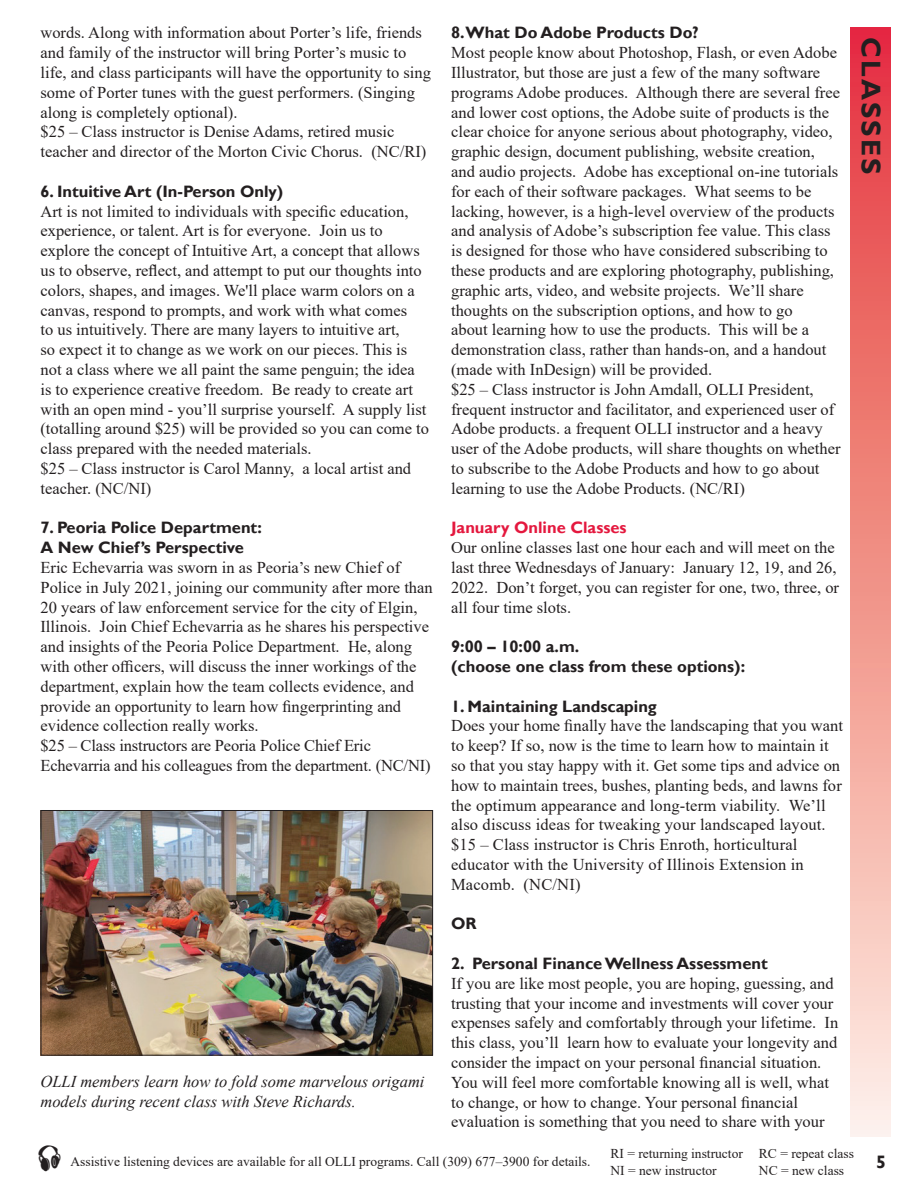
<style>
.page{position:relative;width:918px;height:1188px;background:#fff}
.page>*{position:absolute;margin:0;border:0;box-sizing:border-box;transform-origin:0 0}
.t1{font:700 27px "Gill Sans";letter-spacing:.08em;color:#231f20}
.t2{font:700 18px "Gill Sans";color:#231f20}
.t3{font:16.5px/19.8px "Times New Roman";color:#231f20}
.t4{font:700 16.5px/19.8px "Gill Sans";color:#231f20}
.t5{font:italic 16.5px/19.8px "Times New Roman";color:#231f20}
.t6{font:700 16.5px "Gill Sans";color:#e4183e}
.t7{font:13.5px/16.2px "Times New Roman";color:#231f20}
</style>
<div class="page">
<div style="left:850px;top:27px;width:41px;height:1110px;background:linear-gradient(to bottom,#e53338,#fef1e2)"></div>
<img style="left:43px;top:812px;width:388px;height:242px">
<div style="left:41px;top:810px;width:392px;height:246px;border:1px solid #231f20"></div>
<p class="t3" style="left:40px;top:22px;width:392px">words. Along with information about Porter’s life, friends and family of the instructor will bring Porter’s music to life, and class participants will have the opportunity to sing some of Porter tunes with the guest performers. (Singing along is completely optional).<br>$25 – Class instructor is Denise Adams, retired music teacher and director of the Morton Civic Chorus. (NC/RI)</p>
<p class="t4" style="left:40px;top:182px;width:244px">6. Intuitive Art (In-Person Only)</p>
<p class="t3" style="left:40px;top:201px;width:390px">Art is not limited to individuals with specific education, experience, or talent. Art is for everyone. Join us to explore the concept of Intuitive Art, a concept that allows us to observe, reflect, and attempt to put our thoughts into colors, shapes, and images. We'll place warm colors on a canvas, respond to prompts, and work with what comes<br>to us intuitively. There are many layers to intuitive art,<br>so expect it to change as we work on our pieces. This is not a class where we all paint the same penguin; the idea is to experience creative freedom. Be ready to create art with an open mind - you’ll surprise yourself. A supply list (totalling around $25) will be provided so you can come to class prepared with the needed materials.<br>$25 – Class instructor is Carol Manny, a local artist and teacher. (NC/NI)</p>
<p class="t4" style="left:40px;top:518px;width:223px">7. Peoria Police Department:<br>A New Chief’s Perspective</p>
<p class="t3" style="left:40px;top:557px;width:394px">Eric Echevarria was sworn in as Peoria’s new Chief of Police in July 2021, joining our community after more than 20 years of law enforcement service for the city of Elgin, Illinois. Join Chief Echevarria as he shares his perspective and insights of the Peoria Police Department. He, along with other officers, will discuss the inner workings of the department, explain how the team collects evidence, and provide an opportunity to learn how fingerprinting and evidence collection really works.<br>$25 – Class instructors are Peoria Police Chief Eric Echevarria and his colleagues from the department. (NC/NI)</p>
<p class="t4" style="left:451px;top:23px;width:249px">8. What Do Adobe Products Do?</p>
<p class="t3" style="left:451px;top:42px;width:391px">Most people know about Photoshop, Flash, or even Adobe Illustrator, but those are just a few of the many software programs Adobe produces. Although there are several free and lower cost options, the Adobe suite of products is the clear choice for anyone serious about photography, video, graphic design, document publishing, website creation, and audio projects. Adobe has exceptional on-ine tutorials for each of their software packages. What seems to be lacking, however, is a high-level overview of the products and analysis of Adobe’s subscription fee value. This class is designed for those who have considered subscribing to these products and are exploring photography, publishing, graphic arts, video, and website projects. We’ll share thoughts on the subscription options, and how to go<br>about learning how to use the products. This will be a demonstration class, rather than hands-on, and a handout (made with InDesign) will be provided.<br>$25 – Class instructor is John Amdall, OLLI President, frequent instructor and facilitator, and experienced user of Adobe products. a frequent OLLI instructor and a heavy user of the Adobe products, will share thoughts on whether to subscribe to the Adobe Products and how to go about learning to use the Adobe Products. (NC/RI)</p>
<p class="t6" style="left:451px;top:518px;width:177px">January Online Classes</p>
<p class="t3" style="left:451px;top:537px;width:389px">Our online classes last one hour each and will meet on the last three Wednesdays of January: January 12, 19, and 26, 2022. Don’t forget, you can register for one, two, three, or all four time slots.</p>
<p class="t4" style="left:451px;top:637px;width:296px">9:00 – 10:00 a.m.<br>(choose one class from these options):</p>
<p class="t4" style="left:451px;top:697px;width:207px">1. Maintaining Landscaping</p>
<p class="t3" style="left:451px;top:715px;width:393px">Does your home finally have the landscaping that you want to keep? If so, now is the time to learn how to maintain it so that you stay happy with it. Get some tips and advice on how to maintain trees, bushes, planting beds, and lawns for the optimum appearance and long-term viability. We’ll also discuss ideas for tweaking your landscaped layout. $15 – Class instructor is Chris Enroth, horticultural educator with the University of Illinois Extension in Macomb. (NC/NI)</p>
<p class="t4" style="left:451px;top:914px;width:27px">OR</p>
<p class="t4" style="left:451px;top:954px;width:318px">2. Personal Finance Wellness Assessment</p>
<p class="t3" style="left:451px;top:973px;width:389px">If you are like most people, you are hoping, guessing, and trusting that your income and investments will cover your expenses safely and comfortably through your lifetime. In this class, you’ll learn how to evaluate your longevity and consider the impact on your personal financial situation.<br>You will feel more comfortable knowing all is well, what to change, or how to change. Your personal financial evaluation is something that you need to share with your</p>
<p class="t7" style="left:71px;top:1153px;width:522px">Assistive listening devices are available for all OLLI programs. Call (309) 677–3900 for details.</p>
<p class="t7" style="left:610px;top:1145px;width:245px">RI = returning instructor RC = repeat class<br>NI = new instructor</p>
<p class="t5" style="left:40px;top:1072px;width:386px">OLLI members learn how to fold some marvelous origami models during recent class with Steve Richards.</p>
<p class="t7" style="left:759px;top:1162px;width:87px">NC = new class</p>
<h1 class="t1" style="left:887px;top:37px;width:139px;rotate:90deg">CLASSES</h1>
<p class="t2" style="left:876px;top:1151px;width:11px">5</p>
</div>
